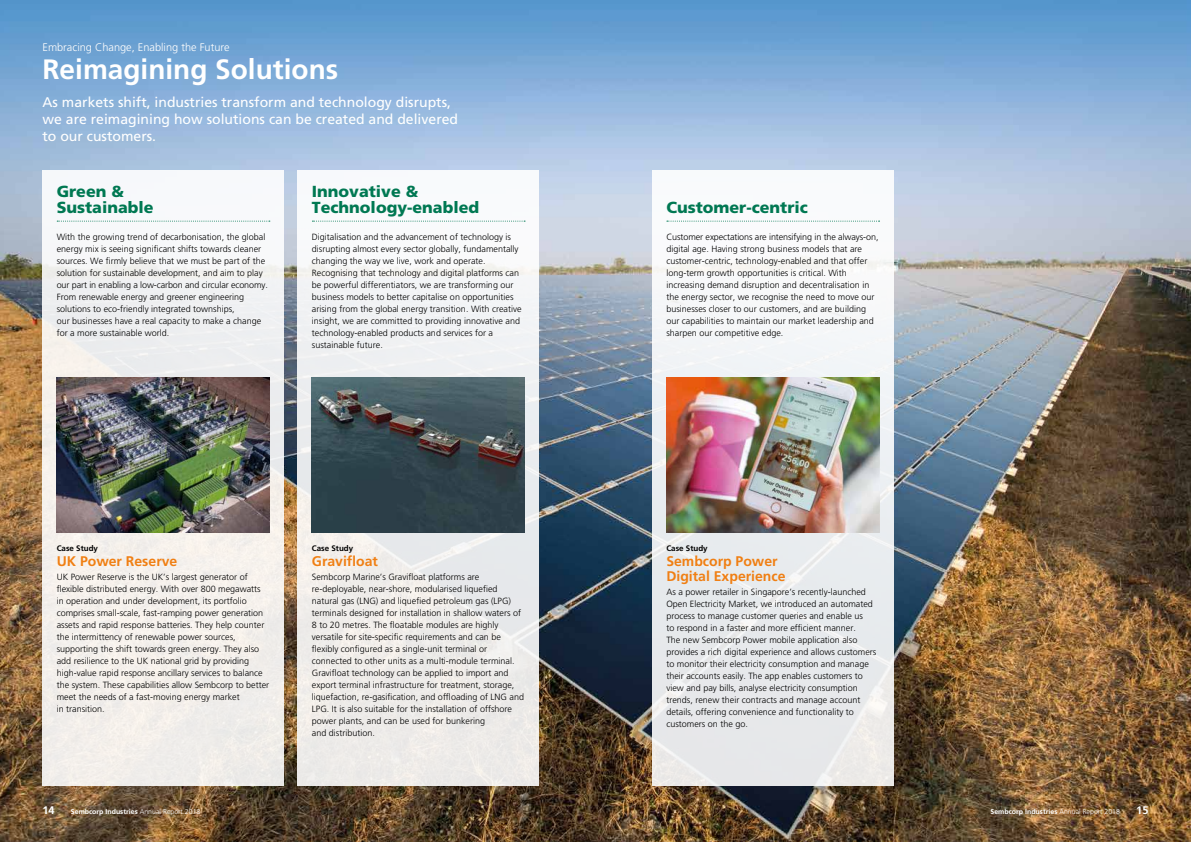
<style>
.page{position:relative;width:1191px;height:842px;background:#fff}
.page>*{position:absolute;margin:0;border:0;box-sizing:border-box;transform-origin:0 0}
.t1{font:700 28px "Frutiger";color:#fff}
.t2{font:900 16px/16px "Frutiger";color:#007852}
.t3{font:14px/17px "Frutiger";color:#fff}
.t4{font:700 14px/15px "Frutiger";color:#f07f13}
.t5{font:300 11px "Frutiger";color:#fff}
.t6{font:700 11px "Frutiger";color:#fff}
.t7{font:300 9px/12px "Frutiger";color:#000}
.t8{font:700 8px "Frutiger";color:#000}
.t9{font:700 7px "Frutiger";color:#fff}
.s1{font-weight:300}
</style>
<div class="page">
<img style="left:0;top:0;width:1191px;height:842px">
<div style="left:652px;top:170px;width:241px;height:615px;background:linear-gradient(to right,#eef0f2,#f0f1f3)"></div>
<svg style="left:667px;top:221px;width:212px;height:1px"></svg>
<img style="left:666px;top:377px;width:213px;height:156px">
<div style="left:43px;top:170px;width:240px;height:615px;background:linear-gradient(to right,#f4f2ef,#f1f0ef)"></div>
<div style="left:298px;top:170px;width:241px;height:615px;background:linear-gradient(to right,#f3f1f0,#eeeeef)"></div>
<svg style="left:57px;top:221px;width:213px;height:1px"></svg>
<img style="left:57px;top:377px;width:212px;height:156px">
<svg style="left:312px;top:221px;width:213px;height:1px"></svg>
<img style="left:312px;top:377px;width:212px;height:156px">
<p class="t5" style="left:43px;top:41px;width:189px">Embracing Change, Enabling the Future</p>
<h1 class="t1" style="left:43px;top:53px;width:297px">Reimagining Solutions</h1>
<h3 class="t3" style="left:43px;top:94px;width:417px">As markets shift, industries transform and technology disrupts, we are reimagining how solutions can be created and delivered to our customers.</h3>
<h2 class="t2" style="left:57px;top:183px;width:98px">Green &amp;<br>Sustainable</h2>
<p class="t7" style="left:57px;top:230px;width:213px">With the growing trend of decarbonisation, the global energy mix is seeing significant shifts towards cleaner sources. We firmly believe that we must be part of the solution for sustainable development, and aim to play our part in enabling a low-carbon and circular economy.<br>From renewable energy and greener engineering solutions to eco-friendly integrated townships,<br>our businesses have a real capacity to make a change for a more sustainable world.</p>
<h2 class="t2" style="left:312px;top:183px;width:169px">Innovative &amp;<br>Technology-enabled</h2>
<p class="t7" style="left:312px;top:230px;width:211px">Digitalisation and the advancement of technology is disrupting almost every sector globally, fundamentally changing the way we live, work and operate.<br>Recognising that technology and digital platforms can be powerful differentiators, we are transforming our business models to better capitalise on opportunities arising from the global energy transition. With creative insight, we are committed to providing innovative and technology-enabled products and services for a sustainable future.</p>
<p class="t8" style="left:57px;top:543px;width:43px">Case Study</p>
<h3 class="t4" style="left:57px;top:553px;width:122px">UK Power Reserve</h3>
<p class="t7" style="left:57px;top:571px;width:214px">UK Power Reserve is the UK’s largest generator of flexible distributed energy. With over 800 megawatts in operation and under development, its portfolio comprises small-scale, fast-ramping power generation assets and rapid response batteries. They help counter the intermittency of renewable power sources, supporting the shift towards green energy. They also add resilience to the UK national grid by providing high-value rapid response ancillary services to balance the system. These capabilities allow Sembcorp to better meet the needs of a fast-moving energy market<br>in transition.</p>
<p class="t8" style="left:312px;top:543px;width:43px">Case Study</p>
<h3 class="t4" style="left:312px;top:553px;width:68px">Gravifloat</h3>
<p class="t7" style="left:312px;top:571px;width:214px">Sembcorp Marine’s Gravifloat platforms are re-deployable, near-shore, modularised liquefied natural gas (LNG) and liquefied petroleum gas (LPG) terminals designed for installation in shallow waters of 8 to 20 metres. The floatable modules are highly versatile for site-specific requirements and can be flexibly configured as a single-unit terminal or connected to other units as a multi-module terminal.<br>Gravifloat technology can be applied to import and export terminal infrastructure for treatment, storage, liquefaction, re-gasification, and offloading of LNG and LPG. It is also suitable for the installation of offshore power plants, and can be used for bunkering<br>and distribution.</p>
<h2 class="t2" style="left:666px;top:199px;width:143px">Customer-centric</h2>
<p class="t7" style="left:666px;top:230px;width:214px">Customer expectations are intensifying in the always-on, digital age. Having strong business models that are customer-centric, technology-enabled and that offer long-term growth opportunities is critical. With increasing demand disruption and decentralisation in the energy sector, we recognise the need to move our businesses closer to our customers, and are building our capabilities to maintain our market leadership and sharpen our competitive edge.</p>
<p class="t8" style="left:666px;top:543px;width:43px">Case Study</p>
<h3 class="t4" style="left:666px;top:553px;width:121px">Sembcorp Power<br>Digital Experience</h3>
<p class="t7" style="left:666px;top:586px;width:212px">As a power retailer in Singapore’s recently-launched Open Electricity Market, we introduced an automated process to manage customer queries and enable us<br>to respond in a faster and more efficient manner.<br>The new Sembcorp Power mobile application also provides a rich digital experience and allows customers to monitor their electricity consumption and manage their accounts easily. The app enables customers to view and pay bills, analyse electricity consumption trends, renew their contracts and manage account details, offering convenience and functionality to customers on the go.</p>
<p class="t6" style="left:43px;top:803px;width:14px">14</p>
<p class="t9" style="left:71px;top:807px;width:131px">Sembcorp Industries <span class="s1">Annual Report 2018</span></p>
<p class="t9" style="left:990px;top:807px;width:131px">Sembcorp Industries <span class="s1">Annual Report 2018</span></p>
<p class="t6" style="left:1136px;top:803px;width:14px">15</p>
</div>
